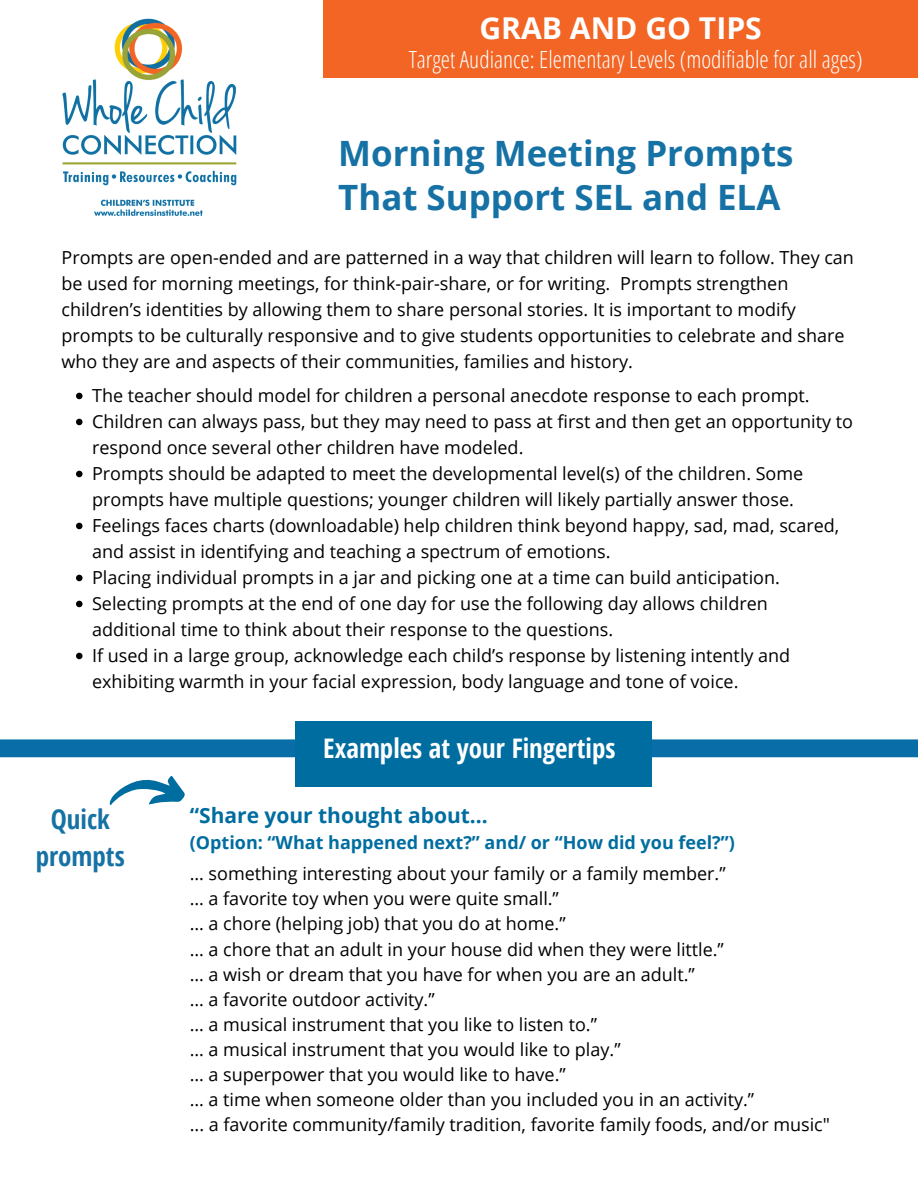
<style>
.page{position:relative;width:918px;height:1188px;background:#fff}
.page>*{position:absolute;margin:0;border:0;box-sizing:border-box;transform-origin:0 0}
.t1{font:700 34.95px/43.8px "Open Sans";color:#1671a5}
.t2{font:700 30.15px "Open Sans";color:#fff}
.t3{font:700 27px "Open Sans Condensed";color:#fff}
.t4{font:700 27px "Open Sans Condensed";color:#1671a5}
.t5{font:300 23.7px "Open Sans Condensed";color:#fff}
.t6{font:700 21px "Open Sans";color:#006da0}
.t7{font:18px/26px "Open Sans";color:#000}
.t8{font:700 18px "Open Sans";color:#006da0}
</style>
<div class="page">
<div style="left:0;top:739px;width:918px;height:18px;background:#096da8"></div>
<div style="left:295px;top:721px;width:356px;height:66px;background:#006da0"></div>
<div style="left:323px;top:0;width:595px;height:78px;background:#f26524"></div>
<svg style="left:109px;top:775px;width:76px;height:31px"></svg>
<svg style="left:76px;top:393px;width:7px;height:6px"></svg>
<svg style="left:76px;top:419px;width:7px;height:6px"></svg>
<svg style="left:76px;top:471px;width:7px;height:6px"></svg>
<svg style="left:76px;top:523px;width:7px;height:6px"></svg>
<svg style="left:76px;top:575px;width:7px;height:6px"></svg>
<svg style="left:76px;top:601px;width:7px;height:6px"></svg>
<svg style="left:76px;top:653px;width:7px;height:6px"></svg>
<img style="left:62px;top:18px;width:175px;height:198px">
<p class="t2" style="left:479px;top:7px;width:284px">GRAB AND GO TIPS</p>
<p class="t5" style="left:409px;top:43px;width:455px">Target Audiance: Elementary Levels (modifiable for all ages)</p>
<p class="t1" style="left:338px;top:130px;width:457px">Morning Meeting Prompts<br>That Support SEL and ELA</p>
<p class="t7" style="left:62px;top:244px;width:794px">Prompts are open-ended and are patterned in a way that children will learn to follow. They can be used for morning meetings, for think-pair-share, or for writing. Prompts strengthen children’s identities by allowing them to share personal stories. It is important to modify prompts to be culturally responsive and to give students opportunities to celebrate and share who they are and aspects of their communities, families and history.</p>
<p class="t7" style="left:92px;top:382px;width:719px">The teacher should model for children a personal anecdote response to each prompt.</p>
<p class="t7" style="left:92px;top:408px;width:762px">Children can always pass, but they may need to pass at first and then get an opportunity to respond once several other children have modeled.</p>
<p class="t7" style="left:92px;top:460px;width:713px">Prompts should be adapted to meet the developmental level(s) of the children. Some prompts have multiple questions; younger children will likely partially answer those.</p>
<p class="t7" style="left:92px;top:512px;width:749px">Feelings faces charts (downloadable) help children think beyond happy, sad, mad, scared, and assist in identifying and teaching a spectrum of emotions.</p>
<p class="t7" style="left:92px;top:564px;width:689px">Placing individual prompts in a jar and picking one at a time can build anticipation.</p>
<p class="t7" style="left:92px;top:590px;width:677px">Selecting prompts at the end of one day for use the following day allows children additional time to think about their response to the questions.</p>
<p class="t7" style="left:92px;top:642px;width:700px">If used in a large group, acknowledge each child’s response by listening intently and exhibiting warmth in your facial expression, body language and tone of voice.</p>
<p class="t4" style="left:51px;top:800px;width:60px">Quick</p>
<p class="t4" style="left:36px;top:837px;width:90px">prompts</p>
<p class="t3" style="left:323px;top:729px;width:294px">Examples at your Fingertips</p>
<p class="t6" style="left:190px;top:801px;width:300px">“Share your thought about…</p>
<p class="t8" style="left:190px;top:830px;width:547px">(Option: “What happened next?” and/ or “How did you feel?”)</p>
<p class="t7" style="left:190px;top:860px;width:537px">… something interesting about your family or a family member.”</p>
<p class="t7" style="left:190px;top:885px;width:371px">… a favorite toy when you were quite small.”</p>
<p class="t7" style="left:190px;top:910px;width:377px">… a chore (helping job) that you do at home.”</p>
<p class="t7" style="left:190px;top:936px;width:536px">… a chore that an adult in your house did when they were little.”</p>
<p class="t7" style="left:190px;top:961px;width:507px">… a wish or dream that you have for when you are an adult.”</p>
<p class="t7" style="left:190px;top:986px;width:246px">… a favorite outdoor activity.”</p>
<p class="t7" style="left:190px;top:1011px;width:409px">… a musical instrument that you like to listen to.”</p>
<p class="t7" style="left:190px;top:1036px;width:432px">… a musical instrument that you would like to play.”</p>
<p class="t7" style="left:190px;top:1061px;width:378px">… a superpower that you would like to have.”</p>
<p class="t7" style="left:190px;top:1086px;width:566px">… a time when someone older than you included you in an activity.”</p>
<p class="t7" style="left:190px;top:1111px;width:642px">... a favorite community/family tradition, favorite family foods, and/or music"</p>
</div>
